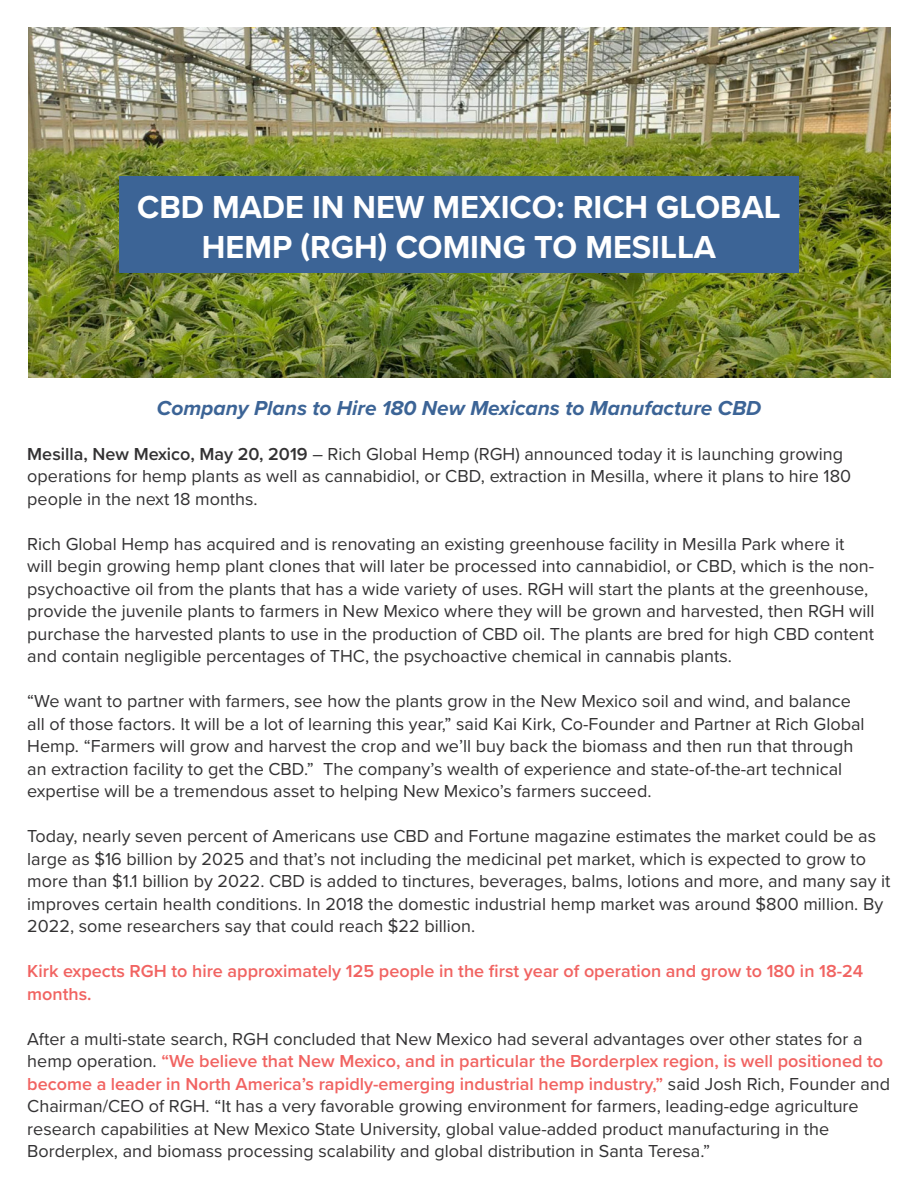
<style>
.page{position:relative;width:918px;height:1188px;background:#fff}
.page>*{position:absolute;margin:0;border:0;box-sizing:border-box;transform-origin:0 0}
.t1{font:700 33px/39.6px "Proxima Nova";color:#fff;text-align:center}
.t2{font:italic 700 21px "Proxima Nova";color:#3c6496}
.t3{font:18px/22.5px "Proxima Nova";color:#333233}
.t4{font:600 18px/22.5px "Proxima Nova";color:#f16361}
.s1{font-weight:600}
.s2{font-weight:600;color:#f16361}
</style>
<div class="page">
<img style="left:28px;top:27px;width:863px;height:351px">
<div style="left:119px;top:176px;width:680px;height:97px;background:#3c6496"></div>
<p class="t1" style="left:137px;top:186px;width:645px">CBD MADE IN NEW MEXICO: RICH GLOBAL<br>HEMP (RGH) COMING TO MESILLA</p>
<p class="t2" style="left:157px;top:392px;width:606px">Company Plans to Hire 180 New Mexicans to Manufacture CBD</p>
<p class="t3" style="left:27px;top:442px;width:825px"><span class="s1">Mesilla, New Mexico, May 20, 2019</span> – Rich Global Hemp (RGH) announced today it is launching growing operations for hemp plants as well as cannabidiol, or CBD, extraction in Mesilla, where it plans to hire 180 people in the next 18 months.</p>
<p class="t3" style="left:27px;top:532px;width:849px">Rich Global Hemp has acquired and is renovating an existing greenhouse facility in Mesilla Park where it<br>will begin growing hemp plant clones that will later be processed into cannabidiol, or CBD, which is the non&shy;psychoactive oil from the plants that has a wide variety of uses. RGH will start the plants at the greenhouse, provide the juvenile plants to farmers in New Mexico where they will be grown and harvested, then RGH will purchase the harvested plants to use in the production of CBD oil. The plants are bred for high CBD content and contain negligible percentages of THC, the psychoactive chemical in cannabis plants.</p>
<p class="t3" style="left:27px;top:689px;width:839px">“We want to partner with farmers, see how the plants grow in the New Mexico soil and wind, and balance all of those factors. It will be a lot of learning this year,” said Kai Kirk, Co-Founder and Partner at Rich Global Hemp. “Farmers will grow and harvest the crop and we’ll buy back the biomass and then run that through an extraction facility to get the CBD.” The company’s wealth of experience and state-of-the-art technical expertise will be a tremendous asset to helping New Mexico’s farmers succeed.</p>
<p class="t3" style="left:27px;top:824px;width:865px">Today, nearly seven percent of Americans use CBD and Fortune magazine estimates the market could be as large as $16 billion by 2025 and that’s not including the medicinal pet market, which is expected to grow to more than $1.1 billion by 2022. CBD is added to tinctures, beverages, balms, lotions and more, and many say it improves certain health conditions. In 2018 the domestic industrial hemp market was around $800 million. By 2022, some researchers say that could reach $22 billion.</p>
<p class="t4" style="left:27px;top:960px;width:837px">Kirk expects RGH to hire approximately 125 people in the first year of operation and grow to 180 in 18-24 months.</p>
<p class="t3" style="left:27px;top:1027px;width:864px">After a multi-state search, RGH concluded that New Mexico had several advantages over other states for a hemp operation. <span class="s2">“We believe that New Mexico, and in particular the Borderplex region, is well positioned to become a leader in North America’s rapidly-emerging industrial hemp industry,”</span> said Josh Rich, Founder and Chairman/CEO of RGH. “It has a very favorable growing environment for farmers, leading-edge agriculture research capabilities at New Mexico State University, global value-added product manufacturing in the Borderplex, and biomass processing scalability and global distribution in Santa Teresa.”</p>
</div>
